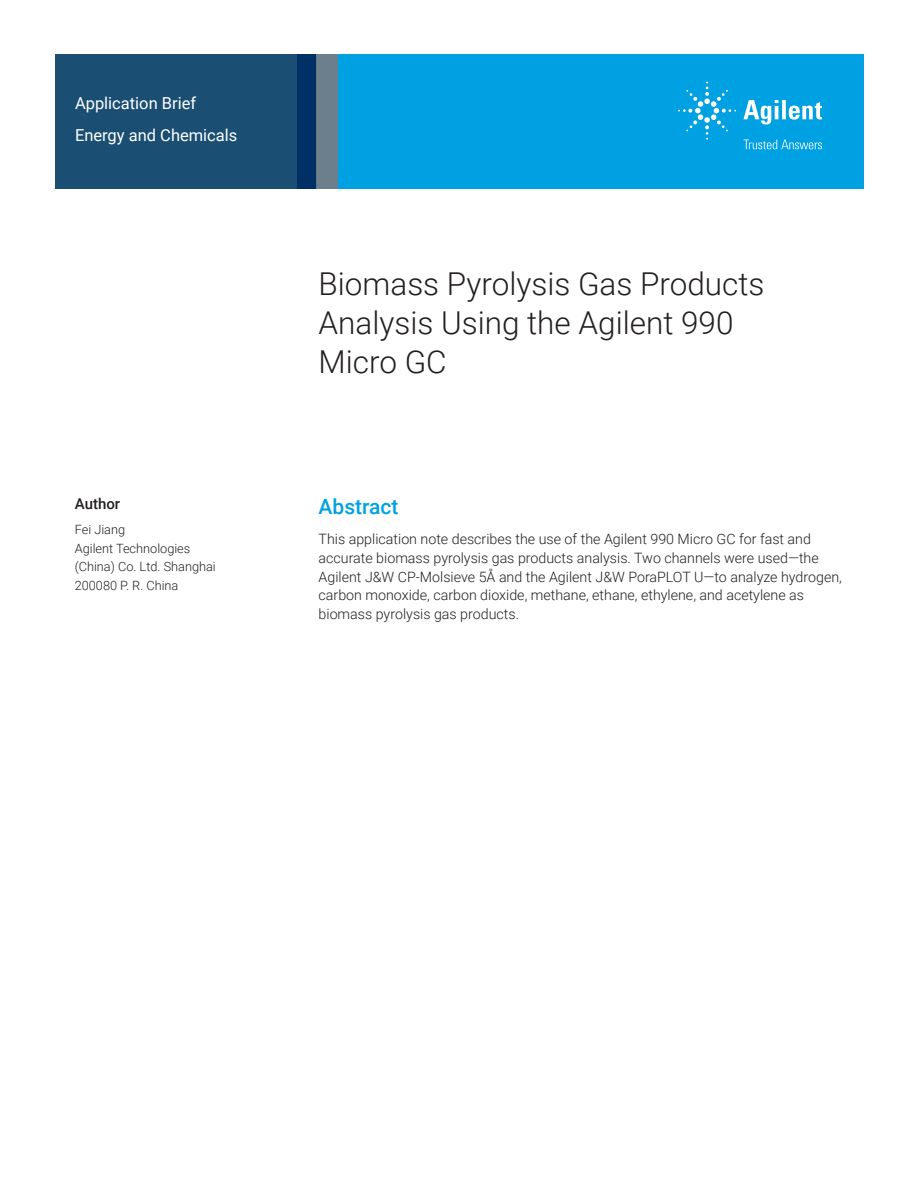
<style>
.page{position:relative;width:918px;height:1188px;background:#fff}
.page>*{position:absolute;margin:0;border:0;box-sizing:border-box;transform-origin:0 0}
.t1{font:300 31.5px/39px "Roboto";color:#231f20}
.Header_1{font:500 21px "Roboto";color:#00a1e3}
.Area_Identifier{font:16.5px "Roboto";color:#fff}
.Doctype{font:16.5px "Roboto";color:#fff}
.DATA_author_title{font:500 15px "Roboto";color:#231f20}
.Text{font:300 14.25px/18.8px "Roboto";color:#231f20}
.DATA_author_name___i{font:300 12.75px/18.8px "Roboto";color:#231f20}
</style>
<div class="page">
<div style="left:297px;top:54px;width:567px;height:135px;background:#00a1e3"></div>
<svg style="left:55px;top:54px;width:261px;height:135px;fill:#1a4e72"></svg>
<div style="left:316px;top:54px;width:22px;height:135px;background:#6b808c"></div>
<svg style="left:743px;top:100px;width:79px;height:25px"></svg>
<svg style="left:678px;top:82px;width:58px;height:58px"></svg>
<svg style="left:744px;top:140px;width:78px;height:9px"></svg>
<p class="Doctype" style="left:75px;top:91px;width:123px">Application Brief</p>
<p class="Area_Identifier" style="left:75px;top:124px;width:164px">Energy and Chemicals</p>
<p class="DATA_author_title" style="left:75px;top:493px;width:47px">Author</p>
<p class="DATA_author_name___i" style="left:75px;top:519px;width:143px">Fei Jiang<br>Agilent Technologies (China) Co. Ltd. Shanghai<br>200080 P. R. China</p>
<p class="t1" style="left:319px;top:263px;width:447px">Biomass Pyrolysis Gas Products<br>Analysis Using the Agilent 990<br>Micro GC</p>
<p class="Header_1" style="left:319px;top:491px;width:82px">Abstract</p>
<p class="Text" style="left:319px;top:529px;width:525px">This application note describes the use of the Agilent 990 Micro GC for fast and accurate biomass pyrolysis gas products analysis. Two channels were used—the Agilent J&amp;W CP-Molsieve 5Å and the Agilent J&amp;W PoraPLOT U—to analyze hydrogen, carbon monoxide, carbon dioxide, methane, ethane, ethylene, and acetylene as biomass pyrolysis gas products.</p>
</div>
